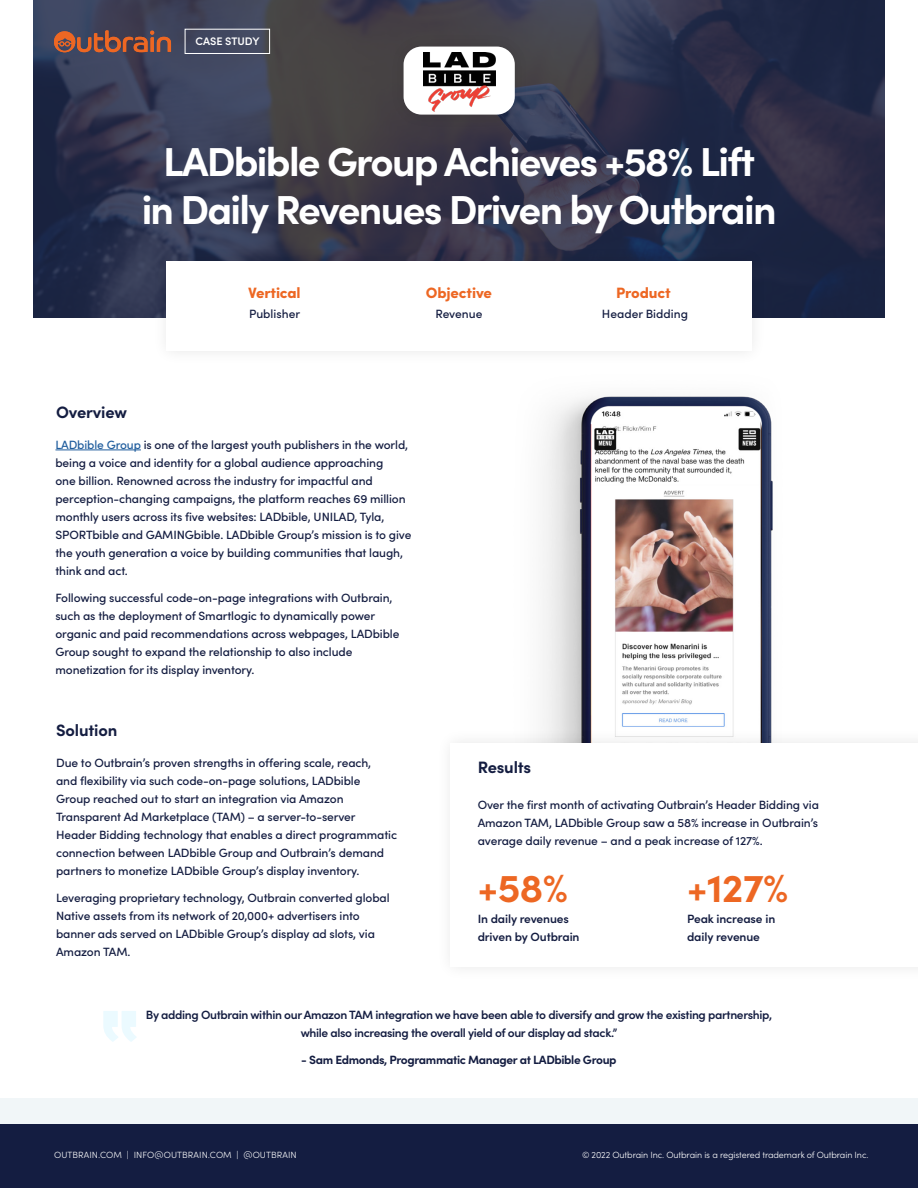
<style>
.page{position:relative;width:918px;height:1188px;background:#fff}
.page>*{position:absolute;margin:0;border:0;box-sizing:border-box;transform-origin:0 0}
.t1{font:700 40.5px/48px "Sofia Pro";letter-spacing:-.04em;color:#fff;text-align:center}
.t2{font:700 39.45px "Sofia Pro";color:#ed6723}
.t3{font:700 16.5px "Sofia Pro";letter-spacing:-.01em;color:#141d41}
.t4{font:900 15px "Sofia Pro";letter-spacing:-.01em;color:#ed6723}
.t5{font:500 12px/18px "Sofia Pro";letter-spacing:-.01em;color:#141d41}
.t6{font:600 12px/18px "Sofia Pro";letter-spacing:-.03em;color:#141d41;text-align:center}
.t7{font:600 12px/18px "Sofia Pro";letter-spacing:-.01em;color:#141d41}
.t8{font:700 12px "Sofia Pro";letter-spacing:-.03em;color:#141d41}
.t9{font:600 10.95px "Sofia Pro";color:#fff}
.t10{font:300 9px "Sofia Pro";letter-spacing:-.01em;color:#fff}
.t11{font:300 9px "Sofia Pro";letter-spacing:.01em;color:#fff}
.s1{color:#215e9e}
</style>
<div class="page">
<div style="left:0;top:1123px;width:918px;height:65px;background:#141d41"></div>
<img style="left:543px;top:396px;width:230px;height:332px">
<hr style="left:55px;top:450px;width:86px;height:1px;background:#215e9e">
<svg style="left:33px;top:0;width:852px;height:318px;background:#31344b"></svg>
<div style="left:185px;top:29px;width:85px;height:25px;border:1px solid #fff"></div>
<svg style="left:54px;top:30px;width:117px;height:22px;background:#865143"></svg>
<div style="left:435px;top:728px;width:483px;height:253px;background:#fbfbfb"></div>
<div style="left:451px;top:743px;width:467px;height:223px;background:#fff"></div>
<div style="left:0;top:1098px;width:918px;height:25px;background:#f1f6f8"></div>
<div style="left:388px;top:31px;width:142px;height:99px;background:#000;opacity:.1"></div>
<div style="left:404px;top:47px;width:111px;height:68px;background:#fff;border-radius:18px"></div>
<div style="left:151px;top:246px;width:616px;height:120px;background:#000;opacity:.1"></div>
<div style="left:167px;top:261px;width:585px;height:90px;background:#fff"></div>
<img style="left:423px;top:53px;width:72px;height:59px">
<svg style="left:103px;top:1011px;width:34px;height:31px"></svg>
<p class="t9" style="left:196px;top:33px;width:65px">CASE STUDY</p>
<h1 class="t1" style="left:142px;top:134px;width:636px">LADbible Group Achieves +58% Lift<br>in Daily Revenues Driven by Outbrain</h1>
<p class="t4" style="left:248px;top:281px;width:54px">Vertical</p>
<p class="t4" style="left:426px;top:281px;width:68px">Objective</p>
<h3 class="t3" style="left:56px;top:400px;width:72px">Overview</h3>
<p class="t5" style="left:249px;top:304px;width:53px">Publisher</p>
<p class="t5" style="left:435px;top:304px;width:49px">Revenue</p>
<p class="t5" style="left:55px;top:435px;width:358px"><span class="s1">LADbible Group</span> is one of the largest youth publishers in the world, being a voice and identity for a global audience approaching<br>one billion. Renowned across the industry for impactful and perception-changing campaigns, the platform reaches 69 million monthly users across its five websites: LADbible, UNILAD, Tyla, SPORTbible and GAMINGbible. LADbible Group’s mission is to give the youth generation a voice by building communities that laugh, think and act.</p>
<p class="t5" style="left:55px;top:588px;width:345px">Following successful code-on-page integrations with Outbrain, such as the deployment of Smartlogic to dynamically power organic and paid recommendations across webpages, LADbible Group sought to expand the relationship to also include monetization for its display inventory.</p>
<h3 class="t3" style="left:56px;top:718px;width:63px">Solution</h3>
<p class="t4" style="left:616px;top:281px;width:56px">Product</p>
<p class="t5" style="left:602px;top:304px;width:88px">Header Bidding</p>
<p class="t5" style="left:56px;top:753px;width:342px">Due to Outbrain’s proven strengths in offering scale, reach,<br>and flexibility via such code-on-page solutions, LADbible Group reached out to start an integration via Amazon Transparent Ad Marketplace (TAM) – a server-to-server Header Bidding technology that enables a direct programmatic connection between LADbible Group and Outbrain’s demand partners to monetize LADbible Group’s display inventory.</p>
<p class="t5" style="left:56px;top:888px;width:335px">Leveraging proprietary technology, Outbrain converted global Native assets from its network of 20,000+ advertisers into banner ads served on LADbible Group’s display ad slots, via Amazon TAM.</p>
<h3 class="t3" style="left:478px;top:755px;width:55px">Results</h3>
<p class="t5" style="left:478px;top:796px;width:343px;text-align:justify">Over the first month of activating Outbrain’s Header Bidding via Amazon TAM, LADbible Group saw a 58% increase in Outbrain’s average daily revenue – and a peak increase of 127%.</p>
<h2 class="t2" style="left:478px;top:858px;width:92px">+58%</h2>
<p class="t7" style="left:478px;top:909px;width:103px">In daily revenues driven by Outbrain</p>
<h2 class="t2" style="left:687px;top:858px;width:103px">+127%</h2>
<p class="t7" style="left:687px;top:909px;width:90px">Peak increase in daily revenue</p>
<p class="t6" style="left:146px;top:1005px;width:628px">By adding Outbrain within our Amazon TAM integration we have been able to diversify and grow the existing partnership, while also increasing the overall yield of our display ad stack.”</p>
<p class="t8" style="left:301px;top:1051px;width:317px">- Sam Edmonds, Programmatic Manager at LADbible Group</p>
<p class="t11" style="left:54px;top:1148px;width:244px">OUTBRAIN.COM | INFO@OUTBRAIN.COM | @OUTBRAIN</p>
<p class="t10" style="left:582px;top:1148px;width:288px">© 2022 Outbrain Inc. Outbrain is a registered trademark of Outbrain Inc.</p>
</div>
